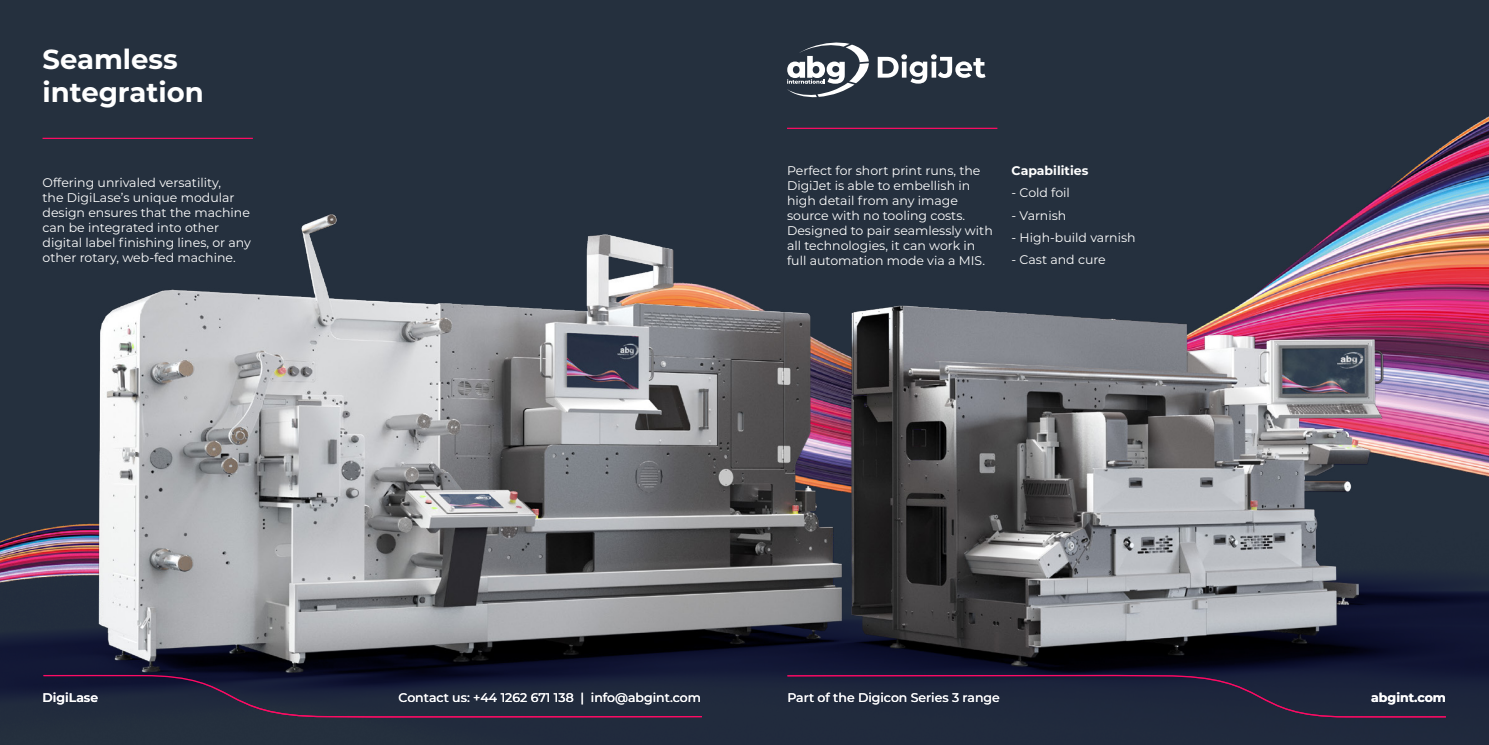
<style>
.page{position:relative;width:1489px;height:745px;background:#fff}
.page>*{position:absolute;margin:0;border:0;box-sizing:border-box;transform-origin:0 0}
.t1{font:700 27.5px/33px "Montserrat";color:#fff}
.t2{font:12.5px/15px "Montserrat";color:#fff}
.t3{font:500 12.5px "Montserrat";color:#fff}
.t4{font:700 12.5px "Montserrat";color:#fff}
.t5{font:600 12.5px "Montserrat";color:#fff}
</style>
<div class="page">
<div style="left:0;top:0;width:744px;height:744px;background:#25303e"></div>
<div style="left:744px;top:0;width:744px;height:744px;background:#25303e"></div>
<img style="left:42px;top:97px;width:1446px;height:77px">
<img style="left:0;top:174px;width:1488px;height:544px">
<svg style="left:42px;top:674px;width:661px;height:43px"></svg>
<svg style="left:786px;top:674px;width:660px;height:43px"></svg>
<svg style="left:787px;top:42px;width:81px;height:55px"></svg>
<svg style="left:877px;top:54px;width:108px;height:30px"></svg>
<hr style="left:787px;top:128px;width:210px;height:1px;background:#fd0c64">
<h1 class="t1" style="left:43px;top:42px;width:163px">Seamless integration</h1>
<p class="t2" style="left:43px;top:174px;width:210px">Offering unrivaled versatility,<br>the DigiLase’s unique modular design ensures that the machine can be integrated into other digital label finishing lines, or any other rotary, web-fed machine.</p>
<p class="t2" style="left:787px;top:163px;width:207px">Perfect for short print runs, the<br>DigiJet is able to embellish in high detail from any image source with no tooling costs.<br>Designed to pair seamlessly with all technologies, it can work in full automation mode via a MIS.</p>
<p class="t4" style="left:1011px;top:162px;width:78px">Capabilities</p>
<p class="t2" style="left:1011px;top:185px;width:60px">- Cold foil</p>
<p class="t2" style="left:1011px;top:207px;width:56px">- Varnish</p>
<p class="t2" style="left:1011px;top:229px;width:126px">- High-build varnish</p>
<p class="t2" style="left:1011px;top:251px;width:96px">- Cast and cure</p>
<p class="t5" style="left:43px;top:688px;width:57px">DigiLase</p>
<p class="t3" style="left:398px;top:688px;width:304px">Contact us: +44 1262 671 138 | info@abgint.com</p>
<p class="t3" style="left:787px;top:688px;width:214px">Part of the Digicon Series 3 range</p>
<p class="t4" style="left:1370px;top:688px;width:76px">abgint.com</p>
</div>
